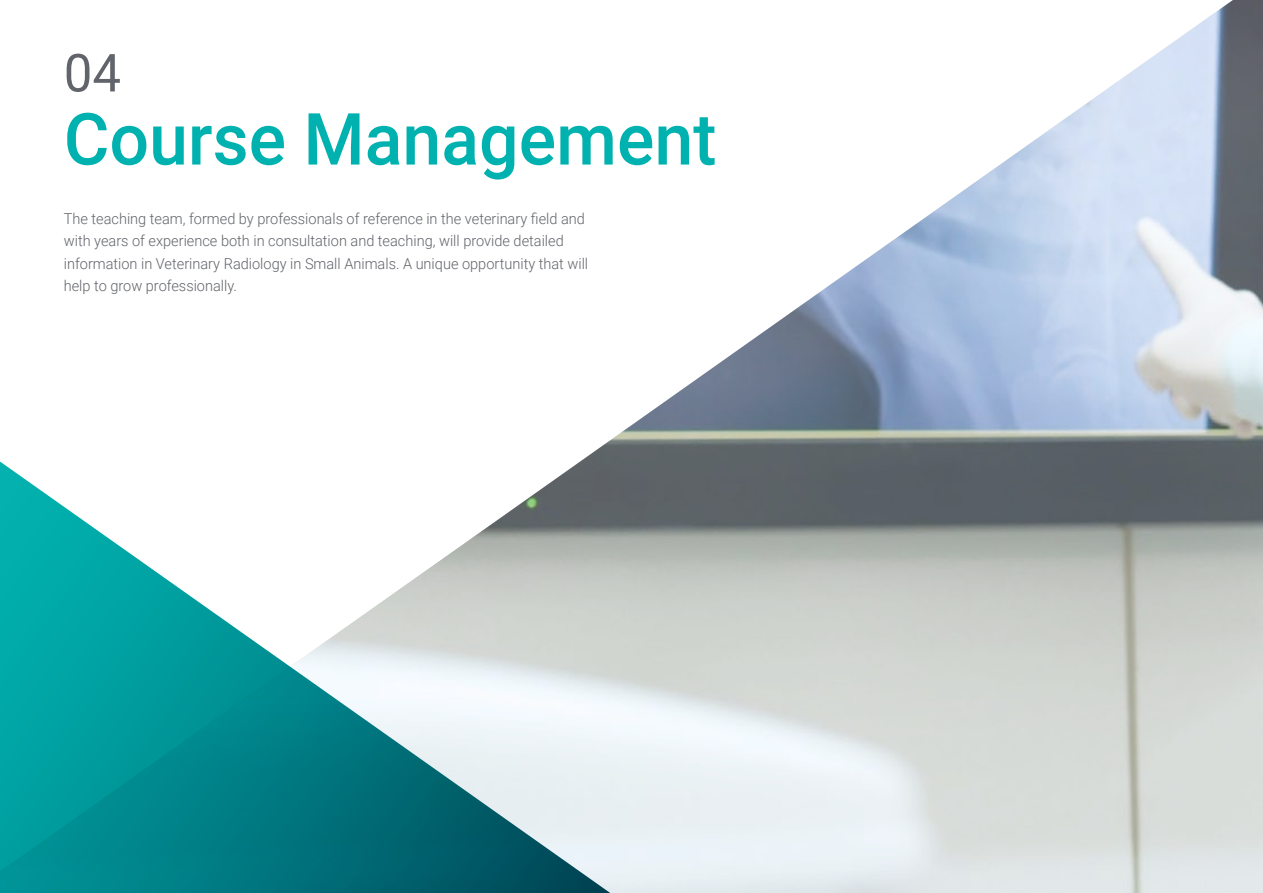
<style>
.page{position:relative;width:1263px;height:893px;background:#fff}
.page>*{position:absolute;margin:0;border:0;box-sizing:border-box;transform-origin:0 0}
.t1{font:500 72px "Roboto";color:#00b2af}
.t2{font:52.5px "Roboto";color:#61646a}
.t3{font:300 15px/22.5px "Roboto";color:#61646a}
</style>
<div class="page">
<img style="left:602px;top:0;width:661px;height:893px">
<svg style="left:0;top:446px;width:640px;height:447px"></svg>
<h2 class="t2" style="left:64px;top:36px;width:59px">04</h2>
<h1 class="t1" style="left:64px;top:89px;width:654px">Course Management</h1>
<p class="t3" style="left:64px;top:207px;width:526px">The teaching team, formed by professionals of reference in the veterinary field and with years of experience both in consultation and teaching, will provide detailed information in Veterinary Radiology in Small Animals. A unique opportunity that will help to grow professionally.</p>
</div>
